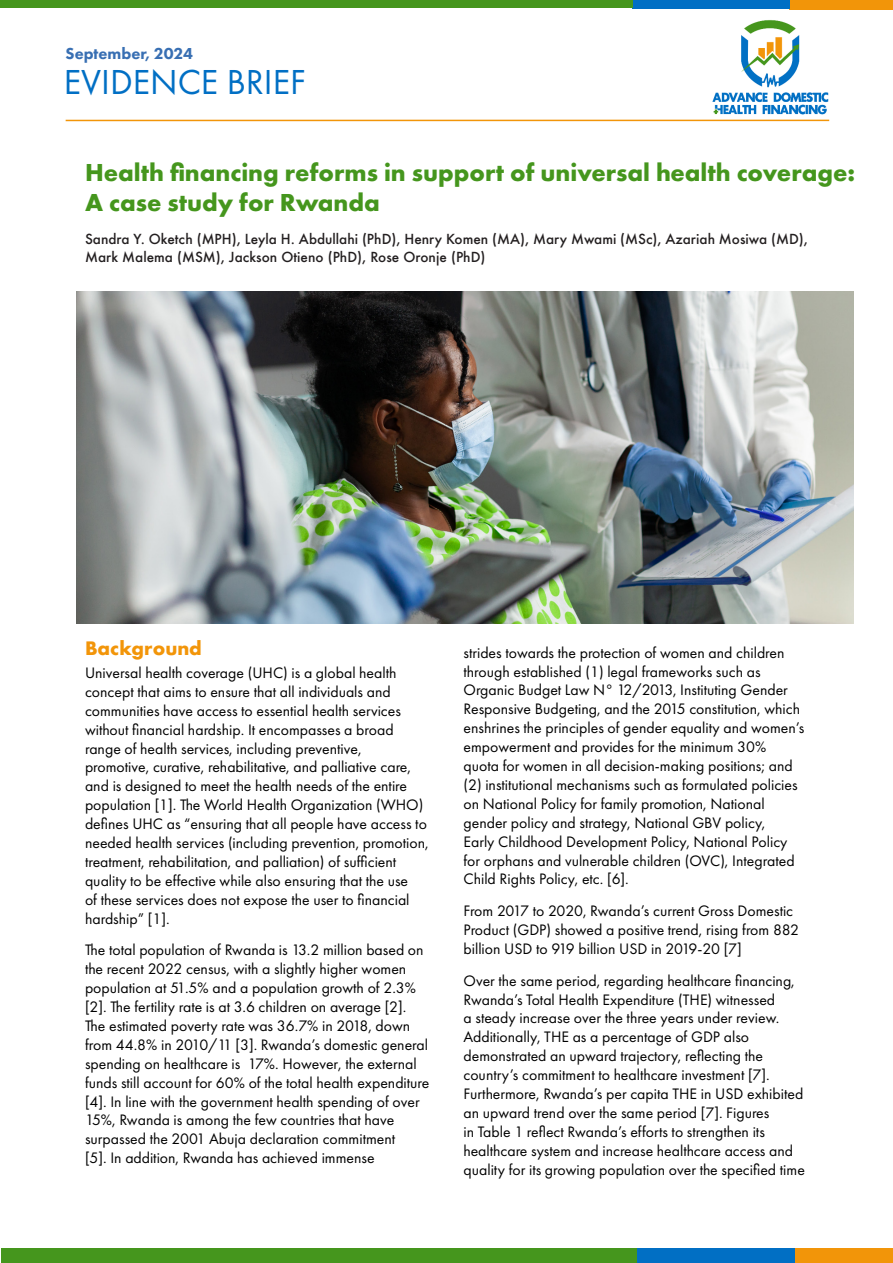
<style>
.page{position:relative;width:893px;height:1263px;background:#fff}
.page>*{position:absolute;margin:0;border:0;box-sizing:border-box;transform-origin:0 0}
.t1{font:36px "Futura PT";color:#016fc4}
.t2{font:700 25.5px/30px "Futura PT";color:#45961d}
.Headings_1{font:700 18px "Futura";color:#f29509}
.Headings_2{font:800 16.5px "Futura PT";color:#386fb3}
.Body_text{font:15.75px/18.9px "Futura PT";color:#000}
.t3{font:500 13.5px/18px "Futura";color:#231f20}
</style>
<div class="page">
<img style="left:712px;top:20px;width:117px;height:95px">
<div style="left:790px;top:0;width:103px;height:9px;background:#f29509"></div>
<div style="left:633px;top:0;width:157px;height:8px;background:#016fc4"></div>
<div style="left:0;top:0;width:633px;height:7px;background:#45961d"></div>
<div style="left:794px;top:1248px;width:99px;height:15px;background:#f29509"></div>
<div style="left:636px;top:1248px;width:158px;height:15px;background:#016fc4"></div>
<div style="left:1px;top:1248px;width:635px;height:15px;background:#45961d"></div>
<hr style="left:66px;top:120px;width:763px;height:1px;background:#f29509">
<img style="left:77px;top:291px;width:776px;height:332px">
<p class="Headings_2" style="left:66px;top:43px;width:129px">September, 2024</p>
<p class="t1" style="left:64px;top:60px;width:243px">EVIDENCE BRIEF</p>
<p class="t2" style="left:85px;top:157px;width:772px">Health financing reforms in support of universal health coverage:<br>A case study for Rwanda</p>
<p class="t3" style="left:85px;top:230px;width:724px">Sandra Y. Oketch (MPH), Leyla H. Abdullahi (PhD), Henry Komen (MA), Mary Mwami (MSc), Azariah Mosiwa (MD),<br>Mark Malema (MSM), Jackson Otieno (PhD), Rose Oronje (PhD)</p>
<p class="Headings_1" style="left:85px;top:635px;width:118px">Background</p>
<p class="Body_text" style="left:85px;top:663px;width:345px">Universal health coverage (UHC) is a global health concept that aims to ensure that all individuals and communities have access to essential health services without financial hardship. It encompasses a broad range of health services, including preventive, promotive, curative, rehabilitative, and palliative care, and is designed to meet the health needs of the entire population [1]. The World Health Organization (WHO) defines UHC as “ensuring that all people have access to needed health services (including prevention, promotion, treatment, rehabilitation, and palliation) of sufficient quality to be effective while also ensuring that the use<br>of these services does not expose the user to financial hardship” [1].</p>
<p class="Body_text" style="left:85px;top:940px;width:346px">The total population of Rwanda is 13.2 million based on the recent 2022 census, with a slightly higher women population at 51.5% and a population growth of 2.3% [2]. The fertility rate is at 3.6 children on average [2].<br>The estimated poverty rate was 36.7% in 2018, down from 44.8% in 2010/11 [3]. Rwanda’s domestic general spending on healthcare is 17%. However, the external funds still account for 60% of the total health expenditure [4]. In line with the government health spending of over 15%, Rwanda is among the few countries that have surpassed the 2001 Abuja declaration commitment<br>[5]. In addition, Rwanda has achieved immense</p>
<p class="Body_text" style="left:463px;top:643px;width:342px">strides towards the protection of women and children through established (1) legal frameworks such as Organic Budget Law N° 12/2013, Instituting Gender Responsive Budgeting, and the 2015 constitution, which enshrines the principles of gender equality and women’s empowerment and provides for the minimum 30% quota for women in all decision-making positions; and (2) institutional mechanisms such as formulated policies on National Policy for family promotion, National gender policy and strategy, National GBV policy,<br>Early Childhood Development Policy, National Policy for orphans and vulnerable children (OVC), Integrated Child Rights Policy, etc. [6].</p>
<p class="Body_text" style="left:463px;top:901px;width:337px">From 2017 to 2020, Rwanda’s current Gross Domestic<br>Product (GDP) showed a positive trend, rising from 882 billion USD to 919 billion USD in 2019-20 [7]</p>
<p class="Body_text" style="left:463px;top:971px;width:343px">Over the same period, regarding healthcare financing, Rwanda’s Total Health Expenditure (THE) witnessed<br>a steady increase over the three years under review.<br>Additionally, THE as a percentage of GDP also demonstrated an upward trajectory, reflecting the country’s commitment to healthcare investment [7].<br>Furthermore, Rwanda’s per capita THE in USD exhibited an upward trend over the same period [7]. Figures<br>in Table 1 reflect Rwanda’s efforts to strengthen its healthcare system and increase healthcare access and quality for its growing population over the specified time</p>
</div>
